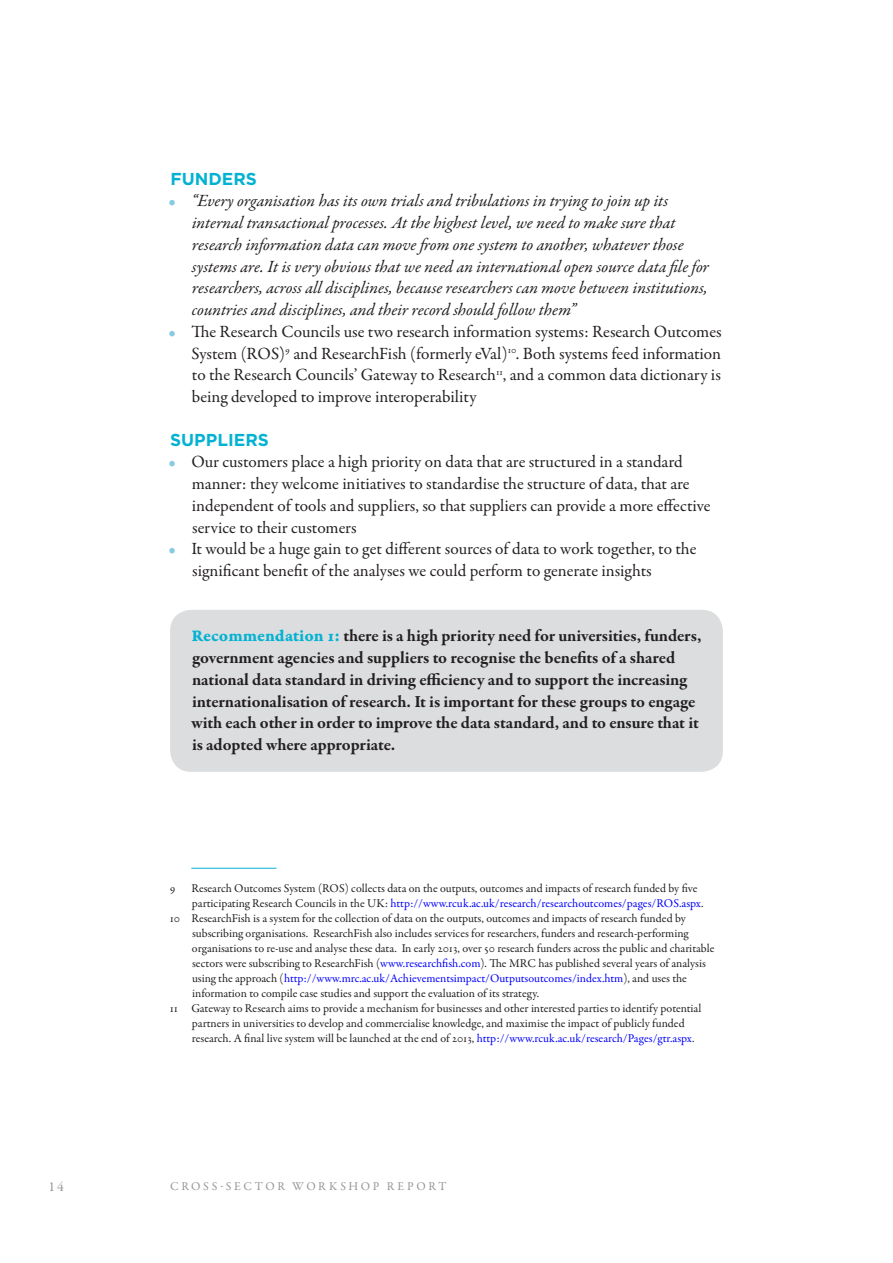
<style>
.page{position:relative;width:893px;height:1263px;background:#fff}
.page>*{position:absolute;margin:0;border:0;box-sizing:border-box;transform-origin:0 0}
.BULLETS{font:17.25px/21.8px "Garamond Premr Pro";letter-spacing:-.005em;color:#231f20}
.BULLETS-2{font:italic 17.25px/21.8px "Garamond Premr Pro";letter-spacing:-.005em;color:#231f20}
.RECOMMENDATIONS_TXT{font:700 17.25px/21.8px "Garamond Premr Pro";letter-spacing:-.005em;color:#231f20}
.SUPPLIERS{font:700 17.25px "Gotham";color:#03b2d2}
.FUNDERS{font:700 17.25px "Gotham";color:#03b2d2}
.t1{font:13.65px "Garamond Premr Pro";color:#939598}
.VOETNOTEN{font:12px/15px "Garamond Premr Pro";color:#231f20}
.t2{font:12px "Garamond Premr Pro";letter-spacing:.22em;color:#939598}
.s1{font-style:normal;color:#87cbe1}
.s2{color:#87cbe1}
.s3{font-family:"Garamond Premr Pro Bd Capt";font-weight:400;color:#03b2d2}
.s4{color:#00f}
</style>
<div class="page">
<div style="left:170px;top:610px;width:553px;height:162px;background:#dbdddf;border-radius:21px"></div>
<hr style="left:191px;top:868px;width:85px;height:1px;background:#03b2d2">
<p class="FUNDERS" style="left:170px;top:167px;width:88px">FUNDERS</p>
<p class="BULLETS-2" style="left:192px;top:191px;width:518px;text-indent:-23px"><span class="s1">•</span> “Every organisation has its own trials and tribulations in trying to join up its internal transactional processes. At the highest level, we need to make sure that research information data can move from one system to another, whatever those systems are. It is very obvious that we need an international open source data file for researchers, across all disciplines, because researchers can move between institutions, countries and disciplines, and their record should follow them”</p>
<p class="BULLETS" style="left:192px;top:321px;width:532px;text-align:justify;text-indent:-23px"><span class="s2">•</span> The Research Councils use two research information systems: Research Outcomes System (ROS)<sup>9</sup> and ResearchFish (formerly eVal)<sup>10</sup>. Both systems feed information to the Research Councils’ Gateway to Research<sup>11</sup>, and a common data dictionary is being developed to improve interoperability</p>
<p class="SUPPLIERS" style="left:170px;top:428px;width:100px">SUPPLIERS</p>
<p class="BULLETS" style="left:192px;top:451px;width:520px;text-indent:-23px"><span class="s2">•</span> Our customers place a high priority on data that are structured in a standard manner: they welcome initiatives to standardise the structure of data, that are independent of tools and suppliers, so that suppliers can provide a more effective service to their customers</p>
<p class="BULLETS" style="left:192px;top:538px;width:506px;text-indent:-24px"><span class="s2">•</span> It would be a huge gain to get different sources of data to work together, to the significant benefit of the analyses we could perform to generate insights</p>
<p class="RECOMMENDATIONS_TXT" style="left:191px;top:625px;width:511px"><span class="s3">Recommendation 1:</span> there is a high priority need for universities, funders, government agencies and suppliers to recognise the benefits of a shared national data standard in driving efficiency and to support the increasing internationalisation of research. It is important for these groups to engage with each other in order to improve the data standard, and to ensure that it is adopted where appropriate.</p>
<p class="VOETNOTEN" style="left:170px;top:881px;width:7px">9</p>
<p class="VOETNOTEN" style="left:191px;top:881px;width:514px">Research Outcomes System (ROS) collects data on the outputs, outcomes and impacts of research funded by five participating Research Councils in the UK: <span class="s4">http://www.rcuk.ac.uk/research/researchoutcomes/pages/ROS.aspx</span>.</p>
<p class="VOETNOTEN" style="left:192px;top:911px;width:524px;text-indent:-22px">10 ResearchFish is a system for the collection of data on the outputs, outcomes and impacts of research funded by subscribing organisations. ResearchFish also includes services for researchers, funders and research-performing organisations to re-use and analyse these data. In early 2013, over 50 research funders across the public and charitable sectors were subscribing to ResearchFish (<span class="s4">www.researchfish.com</span>). The MRC has published several years of analysis using the approach (<span class="s4">http://www.mrc.ac.uk/Achievementsimpact/Outputsoutcomes/index.htm</span>), and uses the information to compile case studies and support the evaluation of its strategy.</p>
<p class="VOETNOTEN" style="left:192px;top:1001px;width:511px;text-indent:-22px">11 Gateway to Research aims to provide a mechanism for businesses and other interested parties to identify potential partners in universities to develop and commercialise knowledge, and maximise the impact of publicly funded research. A final live system will be launched at the end of 2013, <span class="s4">http://www.rcuk.ac.uk/research/Pages/gtr.aspx</span>.</p>
<p class="t1" style="left:48px;top:1178px;width:17px">14</p>
<p class="t2" style="left:170px;top:1179px;width:278px">CROSS-SECTOR WORKSHOP REPORT</p>
</div>
